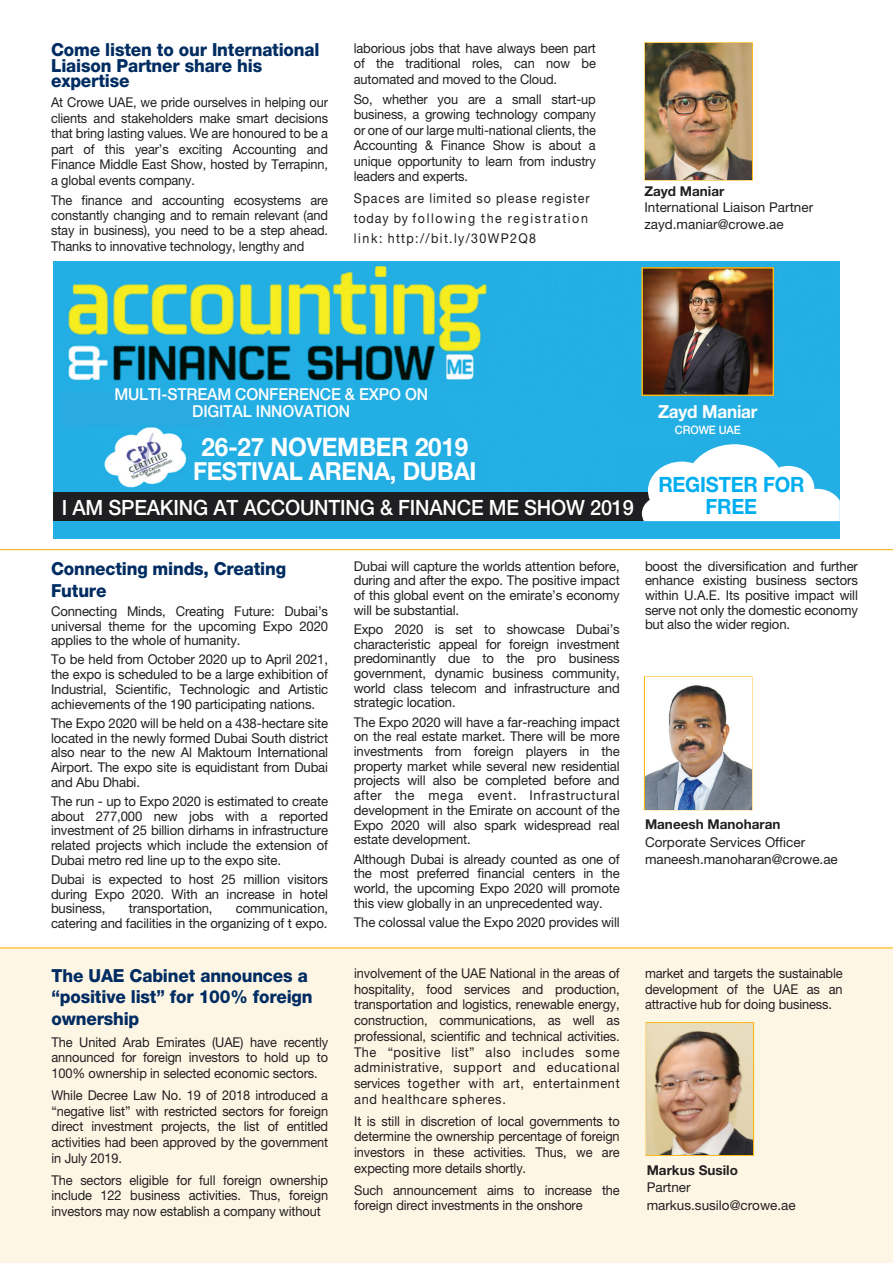
<style>
.page{position:relative;width:893px;height:1263px;background:#fff}
.page>*{position:absolute;margin:0;border:0;box-sizing:border-box;transform-origin:0 0}
.t1{font:700 25.5px "Helvetica Neue LT Std";letter-spacing:-.01em;color:#fff;scale:.95 1}
.t2{font:700 24.9px "Helvetica Neue LT Std";letter-spacing:-.01em;color:#fff;scale:.95 1}
.t3{font:500 21px "Helvetica Neue LT Std";letter-spacing:-.01em;color:#fff;scale:.95 1}
.t4{font:700 21px/21.8px "Helvetica Neue LT Std";letter-spacing:-.01em;color:#00aeef;text-align:center;scale:.95 1}
.t5{font:800 18px/21.6px "Helvetica Neue LT Std";letter-spacing:-.01em;color:#002c62;scale:.95 1}
.t6{font:700 18px "Helvetica Neue LT Std";letter-spacing:-.01em;color:#fff;scale:.95 1}
.t7{font:500 16.5px/17px "Helvetica Neue LT Std";letter-spacing:-.01em;color:#fff;text-align:center;scale:.95 1}
.t8{font:13.5px/14.7px "Helvetica Neue LT Std";letter-spacing:-.01em;color:#231f20;text-align:justify}
.t9{font:13.5px/15.8px "Helvetica Neue LT Std";letter-spacing:-.01em;color:#231f20;text-align:justify;scale:.95 1}
.t10{font:13.5px/20px "Helvetica Neue LT Std";letter-spacing:.11em;color:#231f20;scale:.92 1}
.t11{font:700 13.5px "Helvetica Neue LT Std";color:#231f20}
.t12{font:500 11.55px "Helvetica Neue LT Std";letter-spacing:-.01em;color:#fff;scale:.95 1}
</style>
<div class="page">
<div style="left:0;top:947px;width:893px;height:316px;background:#fef6e5"></div>
<svg style="left:644px;top:676px;width:108px;height:134px"></svg>
<img style="left:645px;top:677px;width:106px;height:132px">
<svg style="left:644px;top:42px;width:109px;height:139px"></svg>
<img style="left:645px;top:43px;width:107px;height:136px">
<img style="left:53px;top:261px;width:787px;height:277px">
<div style="left:53px;top:492px;width:614px;height:29px;background:#1f1e20"></div>
<svg style="left:642px;top:444px;width:198px;height:77px"></svg>
<div style="left:641px;top:267px;width:133px;height:129px;border:1px solid #fcb814"></div>
<hr style="left:0;top:947px;width:893px;height:1px;background:#fcb814">
<hr style="left:0;top:549px;width:893px;height:1px;background:#fcb814">
<svg style="left:646px;top:1022px;width:108px;height:134px"></svg>
<img style="left:647px;top:1023px;width:106px;height:132px">
<h3 class="t5" style="left:51px;top:42px;width:284px;line-height:15.5px">Come listen to our International<br>Liaison Partner share his expertise</h3>
<p class="t9" style="left:51px;top:95px;width:293px">At Crowe UAE, we pride ourselves in helping our clients and stakeholders make smart decisions that bring lasting values. We are honoured to be a part of this year’s exciting Accounting and Finance Middle East Show, hosted by Terrapinn, a global events company.</p>
<p class="t9" style="left:51px;top:192px;width:293px">The finance and accounting ecosystems are constantly changing and to remain relevant (and stay in business), you need to be a step ahead.<br>Thanks to innovative technology, lengthy and</p>
<p class="t9" style="left:354px;top:40px;width:256px">laborious jobs that have always been part of the traditional roles, can now be automated and moved to the Cloud.</p>
<p class="t9" style="left:354px;top:91px;width:256px">So, whether you are a small start-up business, a growing technology company or one of our large multi-national clients, the Accounting &amp; Finance Show is about a unique opportunity to learn from industry leaders and experts.</p>
<p class="t10" style="left:354px;top:188px;width:258px">Spaces are limited so please register today by following the registration link: http://bit.ly/30WP2Q8</p>
<p class="t11" style="left:644px;top:183px;width:81px">Zayd Maniar</p>
<p class="t8" style="left:644px;top:199px;width:170px;line-height:16.2px">International Liaison Partner zayd.maniar@crowe.ae</p>
<p class="t7" style="left:114px;top:385px;width:332px">MULTI-STREAM CONFERENCE &amp; EXPO ON<br>DIGITAL INNOVATION</p>
<h1 class="t1" style="left:202px;top:431px;width:282px">26-27 NOVEMBER 2019</h1>
<h2 class="t2" style="left:193px;top:455px;width:300px">FESTIVAL ARENA, DUBAI</h2>
<h3 class="t3" style="left:62px;top:495px;width:604px">I AM SPEAKING AT ACCOUNTING &amp; FINANCE ME SHOW 2019</h3>
<h3 class="t6" style="left:658px;top:400px;width:106px">Zayd Maniar</h3>
<p class="t12" style="left:675px;top:423px;width:71px">CROWE UAE</p>
<h3 class="t4" style="left:658px;top:474px;width:155px">REGISTER FOR<br>FREE</h3>
<h3 class="t5" style="left:51px;top:558px;width:249px">Connecting minds, Creating<br>Future</h3>
<p class="t8" style="left:51px;top:603px;width:279px">Connecting Minds, Creating Future: Dubai’s universal theme for the upcoming Expo 2020 applies to the whole of humanity.</p>
<p class="t8" style="left:51px;top:652px;width:279px">To be held from October 2020 up to April 2021, the expo is scheduled to be a large exhibition of Industrial, Scientific, Technologic and Artistic achievements of the 190 participating nations.</p>
<p class="t8" style="left:51px;top:715px;width:279px">The Expo 2020 will be held on a 438-hectare site located in the newly formed Dubai South district also near to the new Al Maktoum International Airport. The expo site is equidistant from Dubai and Abu Dhabi.</p>
<p class="t8" style="left:51px;top:793px;width:279px">The run - up to Expo 2020 is estimated to create about 277,000 new jobs with a reported investment of 25 billion dirhams in infrastructure related projects which include the extension of Dubai metro red line up to the expo site.</p>
<p class="t8" style="left:51px;top:871px;width:279px">Dubai is expected to host 25 million visitors during Expo 2020. With an increase in hotel business,</p>
<p class="t8" style="left:51px;top:901px;width:279px;text-align:right">communication,<br>catering and facilities in the organizing of t expo.</p>
<p class="t8" style="left:129px;top:901px;width:85px">transportation,</p>
<h3 class="t5" style="left:52px;top:964px;width:276px">The UAE Cabinet announces a “positive list” for 100% foreign ownership</h3>
<p class="t9" style="left:52px;top:1034px;width:293px">The United Arab Emirates (UAE) have recently announced for foreign investors to hold up to 100% ownership in selected economic sectors.</p>
<p class="t9" style="left:52px;top:1087px;width:293px">While Decree Law No. 19 of 2018 introduced a “negative list” with restricted sectors for foreign direct investment projects, the list of entitled activities had been approved by the government in July 2019.</p>
<p class="t9" style="left:52px;top:1172px;width:293px">The sectors eligible for full foreign ownership include 122 business activities. Thus, foreign investors may now establish a company without</p>
<p class="t8" style="left:354px;top:558px;width:267px">Dubai will capture the worlds attention before, during and after the expo. The positive impact of this global event on the emirate’s economy will be substantial.</p>
<p class="t8" style="left:354px;top:622px;width:267px">Expo 2020 is set to showcase Dubai’s characteristic appeal for foreign investment predominantly due to the pro business government, dynamic business community, world class telecom and infrastructure and strategic location.</p>
<p class="t8" style="left:354px;top:714px;width:267px">The Expo 2020 will have a far-reaching impact on the real estate market. There will be more investments from foreign players in the property market while several new residential projects will also be completed before and after the mega event. Infrastructural development in the Emirate on account of the Expo 2020 will also spark widespread real estate development.</p>
<p class="t8" style="left:354px;top:851px;width:267px">Although Dubai is already counted as one of the most preferred financial centers in the world, the upcoming Expo 2020 will promote this view globally in an unprecedented way.</p>
<p class="t8" style="left:354px;top:914px;width:267px">The colossal value the Expo 2020 provides will</p>
<p class="t9" style="left:354px;top:965px;width:281px">involvement of the UAE National in the areas of hospitality, food services and production, transportation and logistics, renewable energy, construction, communications, as well as professional, scientific and technical activities.<br>The “positive list” also includes some administrative, support and educational services together with art, entertainment and healthcare spheres.</p>
<p class="t9" style="left:354px;top:1113px;width:281px">It is still in discretion of local governments to determine the ownership percentage of foreign investors in these activities. Thus, we are expecting more details shortly.</p>
<p class="t9" style="left:354px;top:1182px;width:281px">Such announcement aims to increase the foreign direct investments in the onshore</p>
<p class="t8" style="left:645px;top:558px;width:214px">boost the diversification and further enhance existing business sectors within U.A.E. Its positive impact will serve not only the domestic economy but also the wider region.</p>
<p class="t11" style="left:645px;top:816px;width:137px">Maneesh Manoharan</p>
<p class="t8" style="left:645px;top:833px;width:194px;line-height:17.7px">Corporate Services Officer maneesh.manoharan@crowe.ae</p>
<p class="t9" style="left:645px;top:965px;width:210px">market and targets the sustainable development of the UAE as an attractive hub for doing business.</p>
<p class="t11" style="left:647px;top:1161px;width:93px">Markus Susilo</p>
<p class="t8" style="left:647px;top:1178px;width:151px;line-height:17.7px">Partner markus.susilo@crowe.ae</p>
</div>
